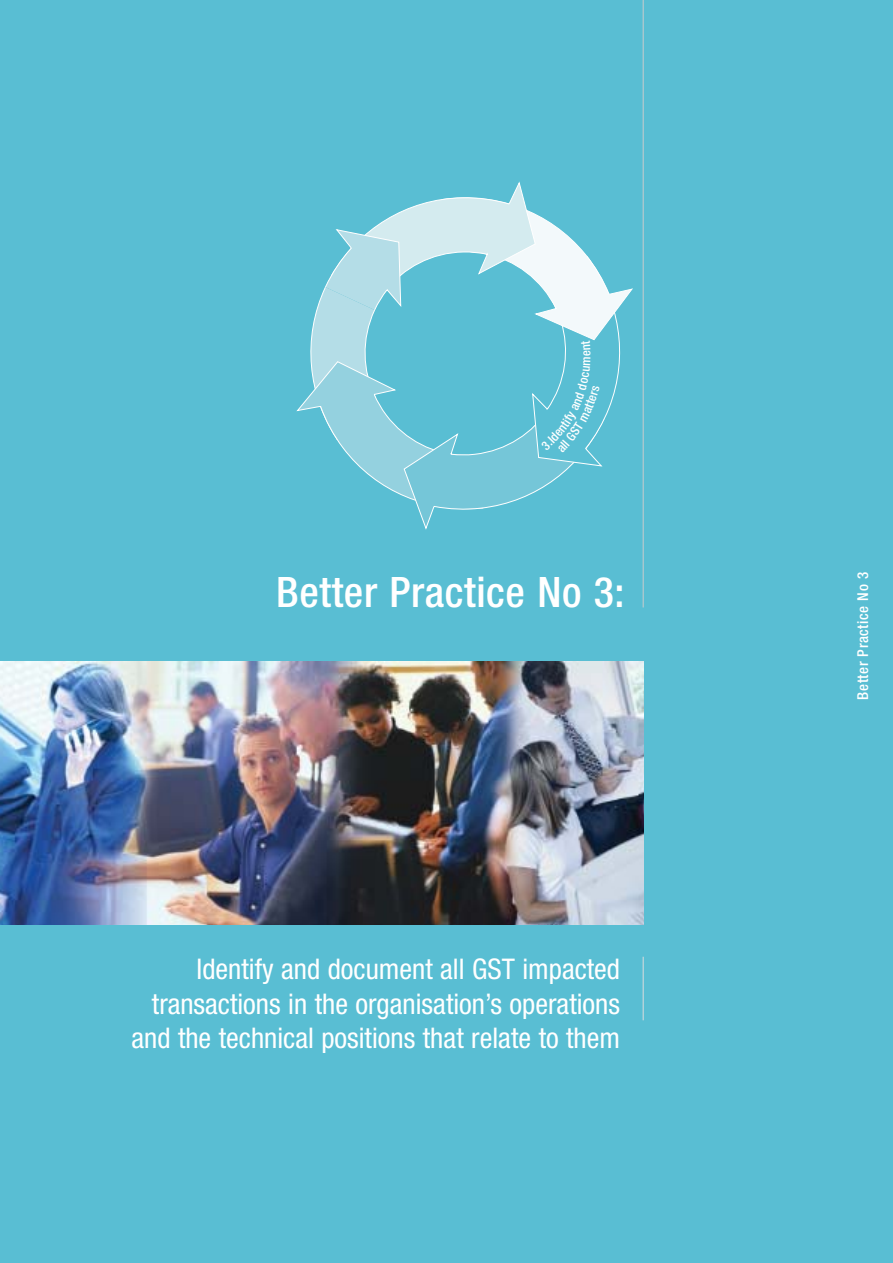
<style>
.page{position:relative;width:893px;height:1263px;background:#fff}
.page>*{position:absolute;margin:0;border:0;box-sizing:border-box;transform-origin:0 0}
.t1{font:500 condensed 42px "Helvetica Neue";letter-spacing:.015em;color:#fff}
.t2{font:condensed 28.5px/34.5px "Helvetica Neue";color:#fff;text-align:right}
.t3{font:500 condensed 15px "Helvetica Neue";letter-spacing:.04em;color:#fff}
</style>
<div class="page">
<div style="left:0;top:0;width:892px;height:1263px;background:#59bed3"></div>
<hr style="left:642px;top:0;width:1px;height:607px;background:#cacccd">
<hr style="left:642px;top:957px;width:1px;height:63px;background:#dbdcdd">
<img style="left:0;top:661px;width:643px;height:264px">
<svg style="left:296px;top:181px;width:337px;height:349px"></svg>
<h1 class="t1" style="left:276px;top:577px;width:350px">Better Practice No 3:</h1>
<p class="t2" style="left:131px;top:954px;width:490px">Identify and document all GST impacted transactions in the organisation’s operations and the technical positions that relate to them</p>
<p class="t3" style="left:857px;top:700px;width:129px;rotate:-90deg">Better Practice No 3</p>
</div>
